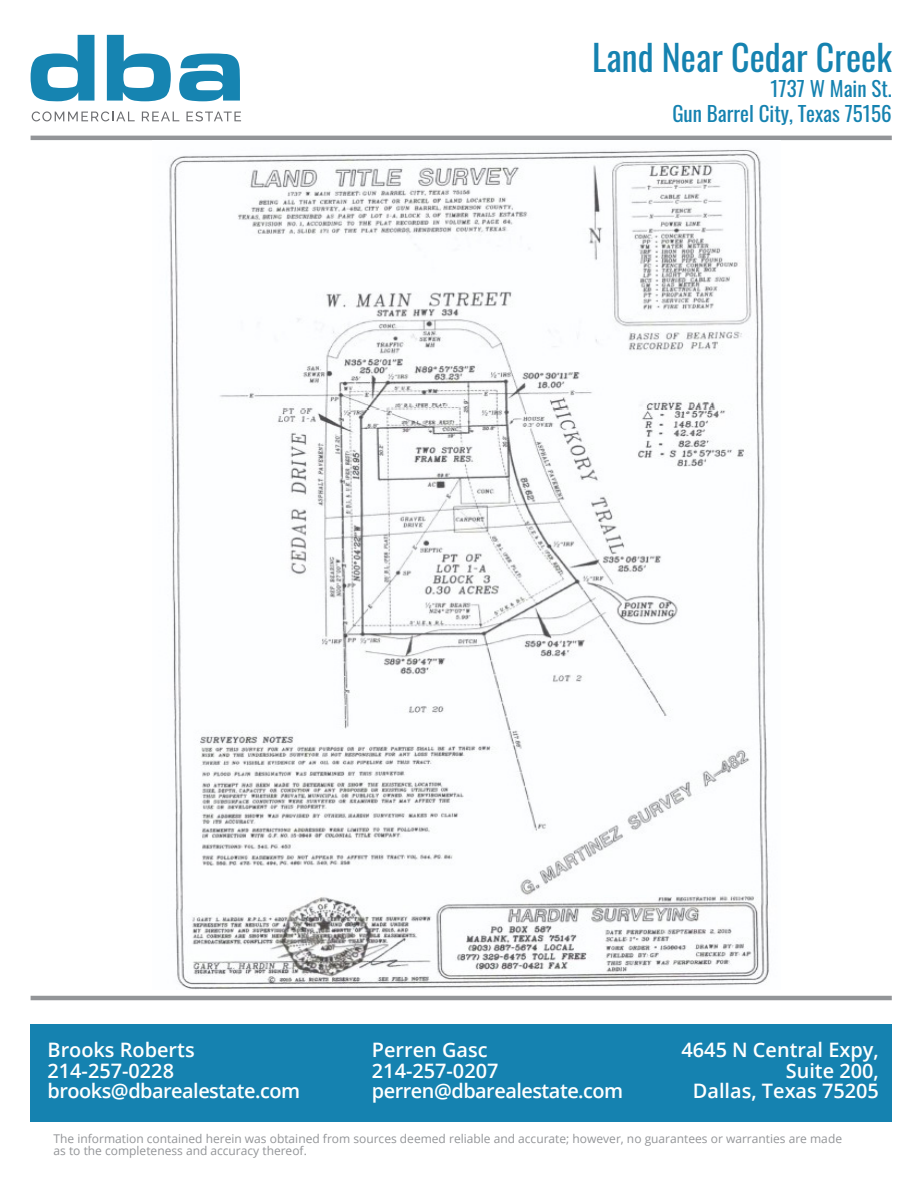
<style>
.page{position:relative;width:918px;height:1188px;background:#fff}
.page>*{position:absolute;margin:0;border:0;box-sizing:border-box;transform-origin:0 0}
.t1{font:36px "Oswald";color:#1582b0}
.t2{font:21px "Oswald";color:#1582b0}
.t3{font:600 19.95px "Open Sans";color:#fff}
.t4{font:600 19.95px "Open Sans";letter-spacing:-.025em;color:#fff}
.t5{font:12px/12px "Open Sans";color:#939598}
</style>
<div class="page">
<svg style="left:32px;top:112px;width:103px;height:9px"></svg>
<svg style="left:142px;top:112px;width:37px;height:9px"></svg>
<svg style="left:187px;top:112px;width:54px;height:9px"></svg>
<svg style="left:31px;top:35px;width:64px;height:66px"></svg>
<svg style="left:107px;top:35px;width:64px;height:66px"></svg>
<svg style="left:179px;top:53px;width:61px;height:48px"></svg>
<hr style="left:31px;top:136px;width:861px;height:4px;background:#939598">
<div style="left:31px;top:1025px;width:861px;height:97px;background:#1582b0"></div>
<hr style="left:31px;top:996px;width:861px;height:4px;background:#939598">
<img style="left:169px;top:149px;width:600px;height:840px">
<p class="t1" style="left:592px;top:25px;width:301px">Land Near Cedar Creek</p>
<p class="t2" style="left:770px;top:70px;width:123px">1737 W Main St.</p>
<p class="t2" style="left:672px;top:95px;width:221px">Gun Barrel City, Texas 75156</p>
<p class="t3" style="left:48px;top:1036px;width:149px">Brooks Roberts</p>
<p class="t3" style="left:48px;top:1057px;width:128px">214-257-0228</p>
<p class="t4" style="left:48px;top:1077px;width:254px">brooks@dbarealestate.com</p>
<p class="t3" style="left:372px;top:1036px;width:117px">Perren Gasc</p>
<p class="t3" style="left:372px;top:1057px;width:128px">214-257-0207</p>
<p class="t4" style="left:372px;top:1077px;width:253px">perren@dbarealestate.com</p>
<p class="t3" style="left:682px;top:1036px;width:199px">4645 N Central Expy,</p>
<p class="t3" style="left:786px;top:1057px;width:95px">Suite 200,</p>
<p class="t3" style="left:693px;top:1077px;width:187px">Dallas, Texas 75205</p>
<p class="t5" style="left:54px;top:1133px;width:790px">The information contained herein was obtained from sources deemed reliable and accurate; however, no guarantees or warranties are made as to the completeness and accuracy thereof.</p>
</div>
